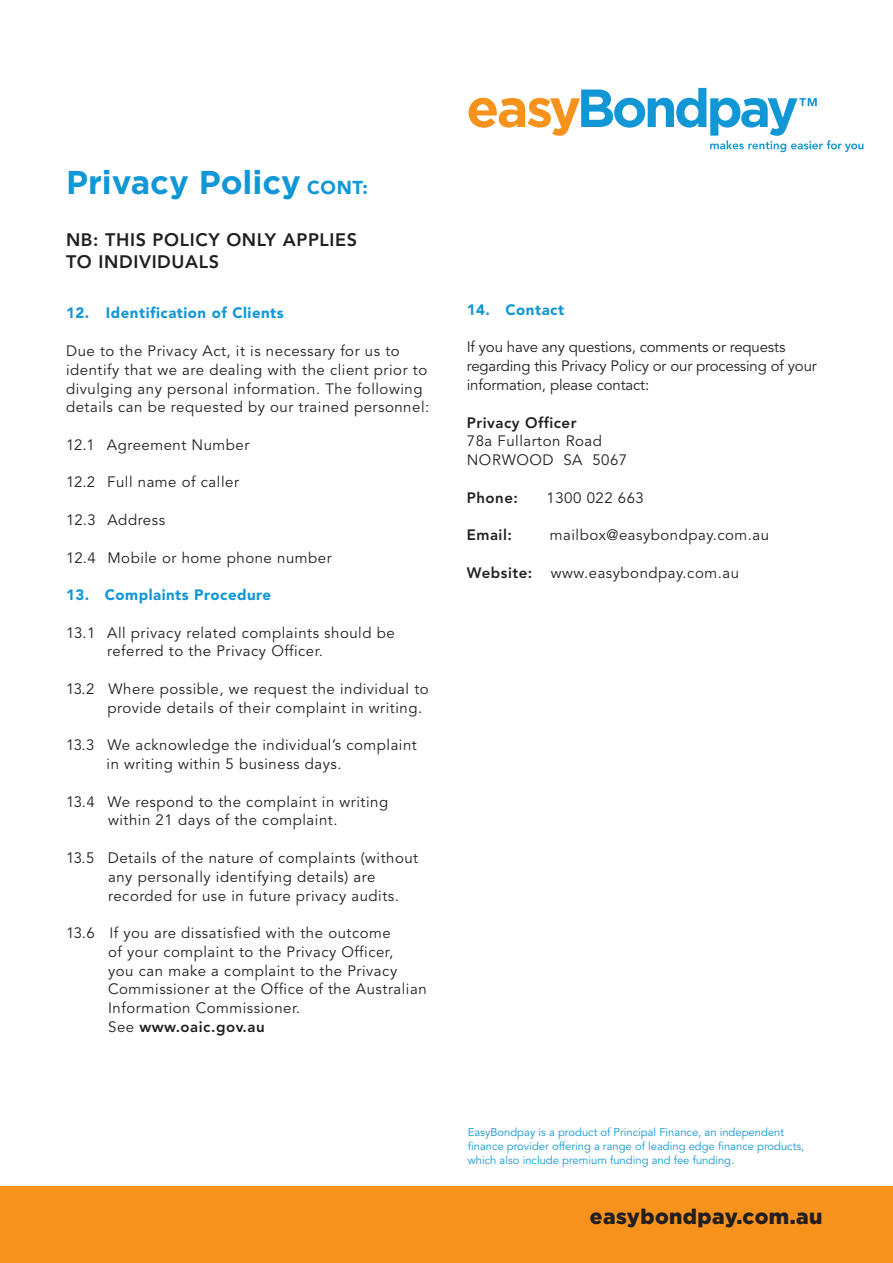
<style>
.page{position:relative;width:893px;height:1263px;background:#fff}
.page>*{position:absolute;margin:0;border:0;box-sizing:border-box;transform-origin:0 0}
.t1{font:700 33px "Gotham Pro";color:#1197d6}
.t2{font:900 21px "Gotham Pro";letter-spacing:.02em;color:#231f20}
.t3{font:900 18.6px "Avenir";color:#1197d6}
.t4{font:800 18px/22.5px "Avenir";letter-spacing:.035em;color:#231f20}
.t5{font:15px/18.8px "Avenir";letter-spacing:.035em;color:#231f20}
.t6{font:15px/18.8px "Avenir";letter-spacing:-.01em;color:#231f20}
.t7{font:900 15px "Avenir";letter-spacing:.035em;color:#1197d6}
.t8{font:800 15px "Avenir";letter-spacing:.035em;color:#231f20}
.t9{font:11.25px/14.1px "Avenir";color:#1197d6}
.s1{font-weight:800}
</style>
<div class="page">
<svg style="left:469px;top:88px;width:394px;height:64px"></svg>
<div style="left:0;top:1186px;width:893px;height:77px;background:#f7931d"></div>
<p class="t1" style="left:66px;top:163px;width:236px">Privacy Policy</p>
<p class="t4" style="left:66px;top:230px;width:293px">NB: THIS POLICY ONLY APPLIES<br>TO INDIVIDUALS</p>
<p class="t7" style="left:66px;top:307px;width:219px">12. Identification of Clients</p>
<p class="t5" style="left:66px;top:343px;width:365px">Due to the Privacy Act, it is necessary for us to identify that we are dealing with the client prior to divulging any personal information. The following details can be requested by our trained personnel:</p>
<p class="t5" style="left:66px;top:437px;width:185px">12.1 Agreement Number</p>
<p class="t5" style="left:66px;top:475px;width:174px">12.2 Full name of caller</p>
<p class="t5" style="left:66px;top:512px;width:101px">12.3 Address</p>
<p class="t5" style="left:66px;top:550px;width:267px">12.4 Mobile or home phone number</p>
<p class="t7" style="left:66px;top:589px;width:207px">13. Complaints Procedure</p>
<p class="t5" style="left:107px;top:625px;width:289px;text-indent:-41px">13.1 All privacy related complaints should be referred to the Privacy Officer.</p>
<p class="t5" style="left:107px;top:681px;width:323px;text-indent:-41px">13.2 Where possible, we request the individual to provide details of their complaint in writing.</p>
<p class="t5" style="left:107px;top:737px;width:312px;text-indent:-41px">13.3 We acknowledge the individual’s complaint in writing within 5 business days.</p>
<p class="t5" style="left:66px;top:794px;width:324px;text-align:center">13.4 We respond to the complaint in writing within 21 days of the complaint.</p>
<p class="t5" style="left:108px;top:850px;width:312px;text-indent:-42px">13.5 Details of the nature of complaints (without any personally identifying details) are recorded for use in future privacy audits.</p>
<p class="t5" style="left:108px;top:925px;width:320px;text-indent:-42px">13.6 If you are dissatisfied with the outcome<br>of your complaint to the Privacy Officer,<br>you can make a complaint to the Privacy Commissioner at the Office of the Australian Information Commissioner.<br>See <span class="s1">www.oaic.gov.au</span></p>
<p class="t3" style="left:307px;top:180px;width:62px">CONT:</p>
<p class="t7" style="left:467px;top:303px;width:99px">14. Contact</p>
<p class="t6" style="left:467px;top:339px;width:351px">If you have any questions, comments or requests regarding this Privacy Policy or our processing of your information, please contact:</p>
<p class="t5" style="left:467px;top:415px;width:162px"><span class="s1">Privacy Officer<br></span>78a Fullarton Road<br>NORWOOD SA 5067</p>
<p class="t8" style="left:467px;top:491px;width:53px">Phone:</p>
<p class="t5" style="left:547px;top:490px;width:99px">1300 022 663</p>
<p class="t8" style="left:467px;top:529px;width:47px">Email:</p>
<p class="t5" style="left:550px;top:527px;width:221px">mailbox@easybondpay.com.au</p>
<p class="t5" style="left:467px;top:565px;width:274px"><span class="s1">Website:</span> www.easybondpay.com.au</p>
<p class="t9" style="left:468px;top:1126px;width:338px">EasyBondpay is a product of Principal Finance, an independent finance provider offering a range of leading edge finance products, which also include premium funding and fee funding.</p>
<p class="t2" style="left:590px;top:1204px;width:234px">easybondpay.com.au</p>
</div>
